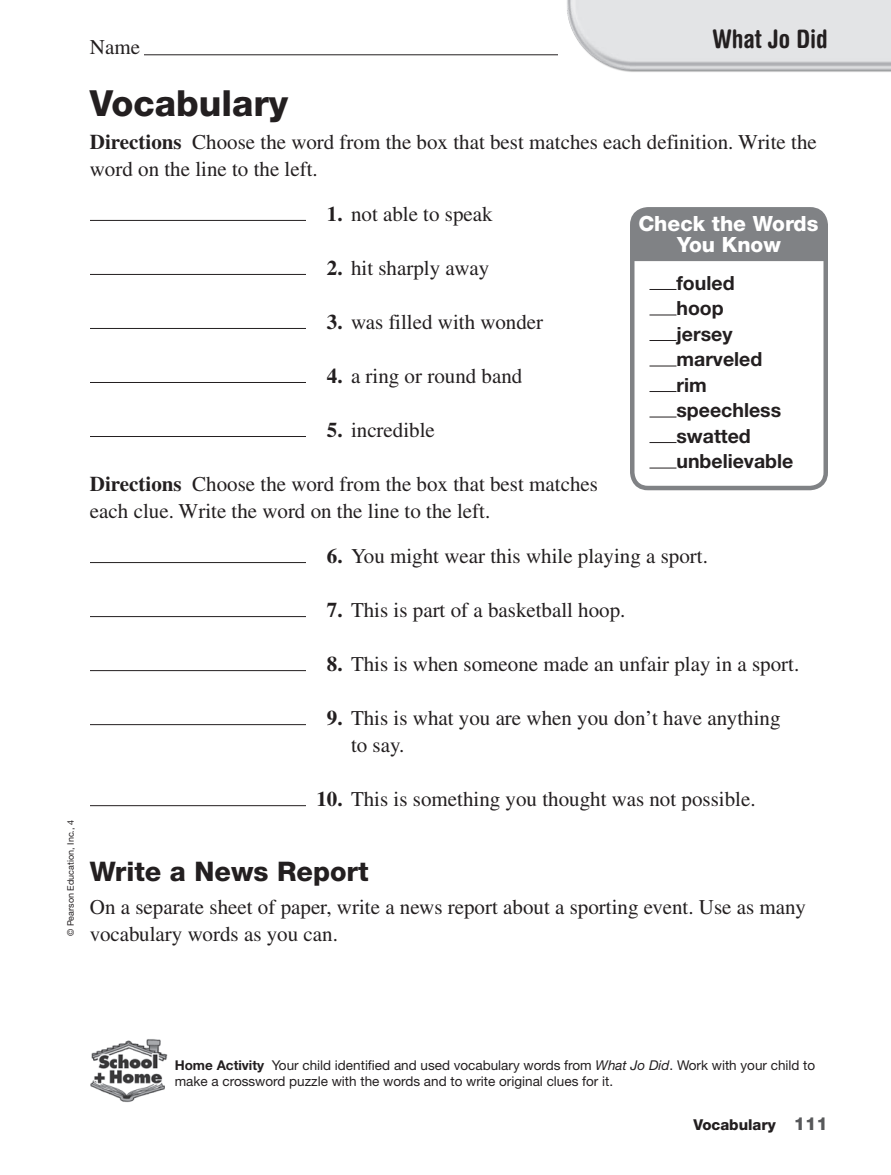
<style>
.page{position:relative;width:891px;height:1175px;background:#fff}
.page>*{position:absolute;margin:0;border:0;box-sizing:border-box;transform-origin:0 0}
.t1{font:800 36px "Helvetica Neue LT Std";color:#231f20}
.t2{font:800 27px "Helvetica Neue LT Std";color:#231f20}
.t3{font:700 condensed 25.5px "Helvetica Rounded LT Std";color:#231f20}
.t4{font:21px/27px "Times LT Std";color:#231f20}
.t5{font:800 21px/21px "Helvetica Neue LT Std";color:#fff;text-align:center}
.t6{font:700 19.5px/25.5px "Helvetica Neue LT Std";color:#231f20}
.t7{font:800 15px "Helvetica Neue LT Std";color:#231f20}
.t8{font:13.5px/16.5px "Helvetica Neue LT Std";color:#231f20}
.t9{font:9px "Helvetica Neue LT Std";color:#231f20}
.s1{font-weight:700}
.s2{font-style:italic}
.s3{font-size:18px;color:#57585a}
</style>
<div class="page">
<img style="left:555px;top:0;width:336px;height:72px">
<img style="left:90px;top:1039px;width:78px;height:64px">
<hr style="left:144px;top:54px;width:414px;height:1px;background:#231f20">
<hr style="left:90px;top:220px;width:216px;height:1px;background:#231f20">
<hr style="left:90px;top:274px;width:216px;height:1px;background:#231f20">
<hr style="left:90px;top:328px;width:216px;height:1px;background:#231f20">
<hr style="left:90px;top:382px;width:216px;height:1px;background:#231f20">
<hr style="left:90px;top:436px;width:216px;height:1px;background:#231f20">
<hr style="left:90px;top:562px;width:216px;height:1px;background:#231f20">
<hr style="left:90px;top:616px;width:216px;height:1px;background:#231f20">
<hr style="left:90px;top:670px;width:216px;height:1px;background:#231f20">
<hr style="left:90px;top:724px;width:216px;height:1px;background:#231f20">
<hr style="left:90px;top:805px;width:216px;height:1px;background:#231f20">
<div style="left:635px;top:212px;width:188px;height:49px;background:#808285"></div>
<div style="left:630px;top:207px;width:198px;height:283px;border:4px solid #808285;border-radius:16px"></div>
<svg style="left:649px;top:289px;width:27px;height:1px"></svg>
<svg style="left:649px;top:314px;width:27px;height:1px"></svg>
<svg style="left:649px;top:340px;width:27px;height:1px"></svg>
<svg style="left:649px;top:365px;width:27px;height:1px"></svg>
<svg style="left:649px;top:391px;width:27px;height:1px"></svg>
<svg style="left:649px;top:416px;width:27px;height:1px"></svg>
<svg style="left:649px;top:442px;width:27px;height:1px"></svg>
<svg style="left:649px;top:467px;width:27px;height:1px"></svg>
<p class="t9" style="left:65px;top:936px;width:118px;rotate:-90deg">© Pearson Education, Inc., 4</p>
<p class="t4" style="left:90px;top:34px;width:52px">Name</p>
<p class="t3" style="left:712px;top:23px;width:117px">What Jo Did</p>
<p class="t1" style="left:90px;top:81px;width:200px">Vocabulary</p>
<p class="t4" style="left:90px;top:128px;width:728px"><span class="s1">Directions</span> Choose the word from the box that best matches each definition. Write the word on the line to the left.</p>
<p class="t4" style="left:327px;top:200px;width:167px"><span class="s1">1.</span> not able to speak</p>
<p class="t4" style="left:327px;top:254px;width:164px"><span class="s1">2.</span> hit sharply away</p>
<p class="t4" style="left:327px;top:308px;width:218px"><span class="s1">3.</span> was filled with wonder</p>
<p class="t4" style="left:327px;top:362px;width:197px"><span class="s1">4.</span> a ring or round band</p>
<p class="t4" style="left:327px;top:416px;width:109px"><span class="s1">5.</span> incredible</p>
<p class="t4" style="left:90px;top:470px;width:510px"><span class="s1">Directions</span> Choose the word from the box that best matches each clue. Write the word on the line to the left.</p>
<p class="t4" style="left:327px;top:542px;width:383px"><span class="s1">6.</span> You might wear this while playing a sport.</p>
<p class="t4" style="left:327px;top:596px;width:300px"><span class="s1">7.</span> This is part of a basketball hoop.</p>
<p class="t4" style="left:327px;top:650px;width:474px"><span class="s1">8.</span> This is when someone made an unfair play in a sport.</p>
<p class="t4" style="left:351px;top:704px;width:431px;text-indent:-24px"><span class="s1">9.</span> This is what you are when you don’t have anything to say.</p>
<p class="t4" style="left:316px;top:785px;width:441px"><span class="s1">10.</span> This is something you thought was not possible.</p>
<p class="t5" style="left:638px;top:213px;width:182px">Check the Words<br>You Know</p>
<p class="t6" style="left:676px;top:270px;width:118px">fouled<br>hoop<br>jersey marveled rim speechless swatted unbelievable</p>
<p class="t2" style="left:90px;top:855px;width:280px">Write a News Report</p>
<p class="t4" style="left:90px;top:893px;width:717px">On a separate sheet of paper, write a news report about a sporting event. Use as many vocabulary words as you can.</p>
<p class="t8" style="left:175px;top:1056px;width:642px"><span class="s1">Home Activity</span> Your child identified and used vocabulary words from <span class="s2">What Jo Did</span>. Work with your child to make a crossword puzzle with the words and to write original clues for it.</p>
<p class="t7" style="left:693px;top:1115px;width:136px">Vocabulary <span class="s3">111</span></p>
</div>
